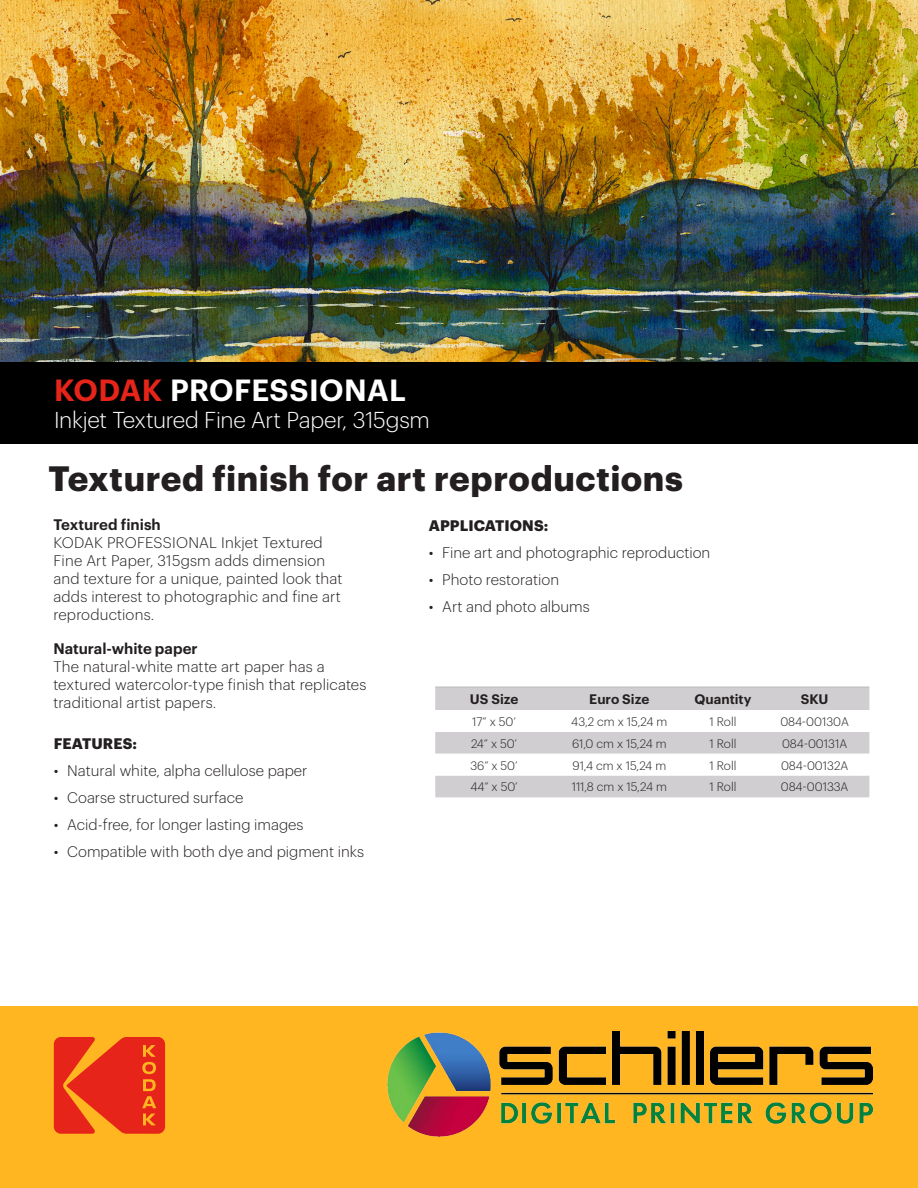
<style>
.page{position:relative;width:918px;height:1188px;background:#fff}
.page>*{position:absolute;margin:0;border:0;box-sizing:border-box;transform-origin:0 0}
.Headline_New{font:700 34.5px "Graphik";letter-spacing:.02em;color:#231f20}
.t1{font:600 30px "Graphik";letter-spacing:.01em;color:#fff}
.Title_Subhead_New{font:300 22.5px "Graphik";letter-spacing:-.015em;color:#fff}
.Front_Page_Body_New{font:300 15px/18px "Graphik";color:#231f20}
.Subhead_New{font:600 15px "Graphik";color:#231f20}
.Bullet_Head{font:700 15px "Graphik";letter-spacing:.005em;color:#231f20}
.Bodytext{font:600 13.5px "Graphik";color:#231f20}
.Chart_Text_New{font:300 12px "Graphik";color:#231f20}
.s1{color:#e72419}
</style>
<div class="page">
<img style="left:0;top:0;width:918px;height:362px">
<div style="left:0;top:362px;width:918px;height:82px;background:#000001"></div>
<div style="left:0;top:1007px;width:918px;height:181px;background:#ffb620"></div>
<svg style="left:54px;top:1037px;width:111px;height:97px"></svg>
<div style="left:435px;top:688px;width:434px;height:109px;background:#d0ced0"></div>
<svg style="left:435px;top:710px;width:434px;height:66px"></svg>
<hr style="left:435px;top:687px;width:110px;height:1px;background:#bcbdc0">
<hr style="left:545px;top:687px;width:141px;height:1px;background:#bcbdc0">
<hr style="left:686px;top:687px;width:74px;height:1px;background:#bcbdc0">
<hr style="left:760px;top:687px;width:109px;height:1px;background:#bcbdc0">
<img style="left:388px;top:1031px;width:485px;height:105px">
<p class="t1" style="left:54px;top:367px;width:353px"><span class="s1">KODAK</span> PROFESSIONAL</p>
<p class="Title_Subhead_New" style="left:54px;top:403px;width:377px">Inkjet Textured Fine Art Paper, 315gsm</p>
<p class="Headline_New" style="left:48px;top:451px;width:636px">Textured finish for art reproductions</p>
<p class="Subhead_New" style="left:53px;top:513px;width:109px">Textured finish</p>
<p class="Front_Page_Body_New" style="left:53px;top:532px;width:291px">KODAK PROFESSIONAL Inkjet Textured Fine Art Paper, 315gsm adds dimension and texture for a unique, painted look that adds interest to photographic and fine art reproductions.</p>
<p class="Subhead_New" style="left:53px;top:638px;width:146px">Natural-white paper</p>
<p class="Front_Page_Body_New" style="left:53px;top:657px;width:315px">The natural-white matte art paper has a textured watercolor-type finish that replicates traditional artist papers.</p>
<p class="Bullet_Head" style="left:54px;top:732px;width:85px">FEATURES:</p>
<p class="Front_Page_Body_New" style="left:54px;top:760px;width:255px">• Natural white, alpha cellulose paper</p>
<p class="Front_Page_Body_New" style="left:54px;top:787px;width:191px">• Coarse structured surface</p>
<p class="Front_Page_Body_New" style="left:54px;top:814px;width:251px">• Acid-free, for longer lasting images</p>
<p class="Front_Page_Body_New" style="left:54px;top:841px;width:312px">• Compatible with both dye and pigment inks</p>
<p class="Bullet_Head" style="left:429px;top:514px;width:121px">APPLICATIONS:</p>
<p class="Front_Page_Body_New" style="left:429px;top:542px;width:283px">• Fine art and photographic reproduction</p>
<p class="Front_Page_Body_New" style="left:429px;top:569px;width:132px">• Photo restoration</p>
<p class="Front_Page_Body_New" style="left:429px;top:596px;width:162px">• Art and photo albums</p>
<p class="Bodytext" style="left:470px;top:689px;width:50px">US Size</p>
<p class="Bodytext" style="left:589px;top:689px;width:62px">Euro Size</p>
<p class="Bodytext" style="left:695px;top:689px;width:58px">Quantity</p>
<p class="Bodytext" style="left:801px;top:689px;width:29px">SKU</p>
<p class="Chart_Text_New" style="left:472px;top:713px;width:45px">17” x 50’</p>
<p class="Chart_Text_New" style="left:571px;top:713px;width:98px">43,2 cm x 15,24 m</p>
<p class="Chart_Text_New" style="left:709px;top:713px;width:28px">1 Roll</p>
<p class="Chart_Text_New" style="left:780px;top:713px;width:70px">084-00130A</p>
<p class="Chart_Text_New" style="left:471px;top:735px;width:48px">24” x 50’</p>
<p class="Chart_Text_New" style="left:572px;top:735px;width:96px">61,0 cm x 15,24 m</p>
<p class="Chart_Text_New" style="left:709px;top:735px;width:28px">1 Roll</p>
<p class="Chart_Text_New" style="left:782px;top:735px;width:67px">084-00131A</p>
<p class="Chart_Text_New" style="left:470px;top:756px;width:49px">36” x 50’</p>
<p class="Chart_Text_New" style="left:572px;top:756px;width:95px">91,4 cm x 15,24 m</p>
<p class="Chart_Text_New" style="left:709px;top:756px;width:28px">1 Roll</p>
<p class="Chart_Text_New" style="left:781px;top:756px;width:69px">084-00132A</p>
<p class="Chart_Text_New" style="left:470px;top:778px;width:49px">44” x 50’</p>
<p class="Chart_Text_New" style="left:572px;top:778px;width:97px">111,8 cm x 15,24 m</p>
<p class="Chart_Text_New" style="left:709px;top:778px;width:28px">1 Roll</p>
<p class="Chart_Text_New" style="left:781px;top:778px;width:69px">084-00133A</p>
</div>
